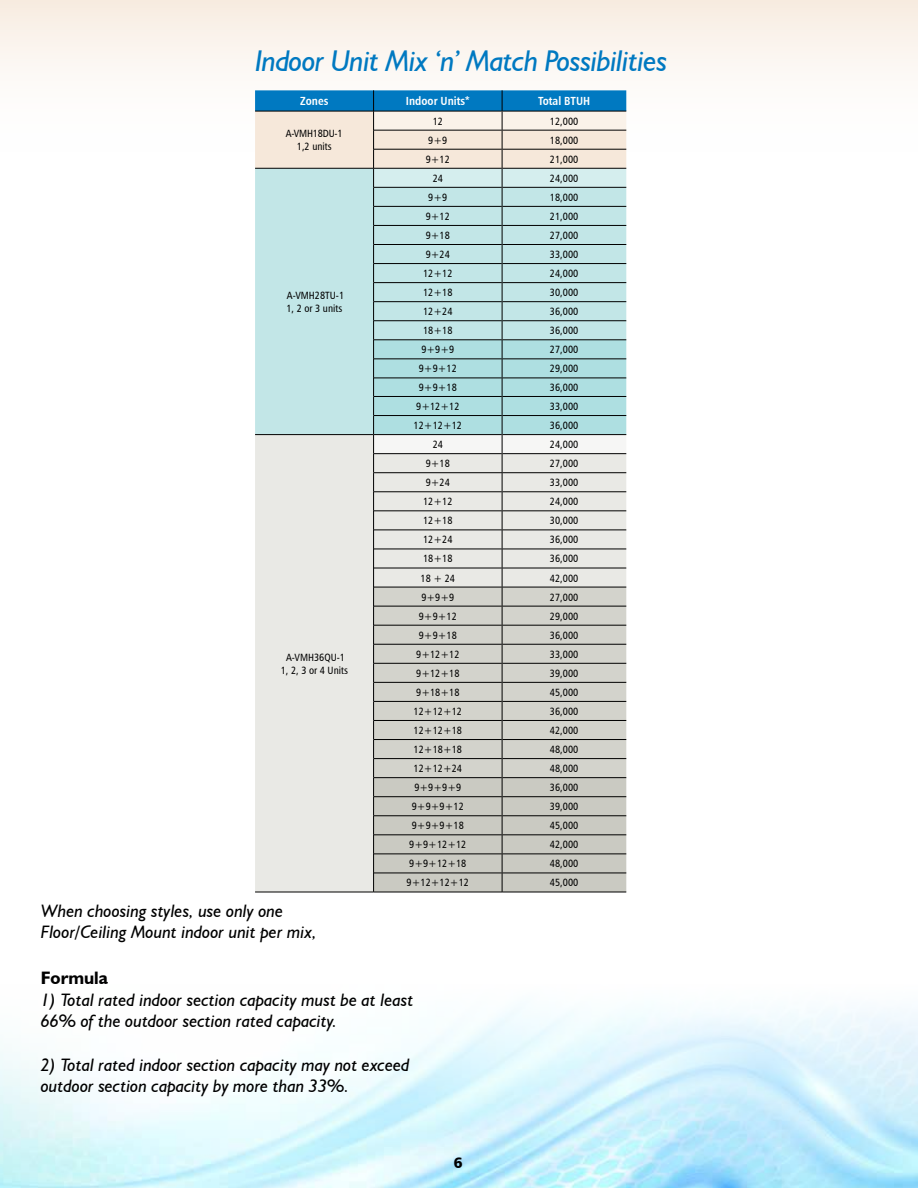
<style>
.page{position:relative;width:918px;height:1188px;background:#fff}
.page>*{position:absolute;margin:0;border:0;box-sizing:border-box;transform-origin:0 0}
.t1{font:italic 30px "Humanist 521 BT";letter-spacing:-.02em;color:#0079c1}
.t2{font:italic 18px/21.6px "Humanist 521 BT";color:#000}
.t3{font:700 18px "Humanist 521 BT";color:#000}
.t4{font:15px "Humanist 777 BT Black B";color:#000}
.t5{font:11.7px "Humanist 777 BT Bold Condensed B";color:#fff}
.t6{font:10.5px/12.6px "Humanist 777 BT Roman Condensed B";color:#000}
.t7{font:10.5px/12.6px "Humanist 777 BT Roman Condensed B";letter-spacing:-.02em;color:#000;text-align:center}
</style>
<div class="page">
<img style="left:0;top:1006px;width:918px;height:182px">
<div style="left:0;top:0;width:918px;height:157px;background:linear-gradient(to bottom,#f8eee4,#fff)"></div>
<hr style="left:255px;top:892px;width:119px;height:1px;background:#000">
<hr style="left:374px;top:892px;width:128px;height:1px;background:#000">
<hr style="left:502px;top:892px;width:124px;height:1px;background:#000">
<svg style="left:255px;top:90px;width:371px;height:802px;background:#c6d5d3"></svg>
<h1 class="t1" style="left:255px;top:49px;width:414px">Indoor Unit Mix ‘n’ Match Possibilities</h1>
<p class="t5" style="left:300px;top:96px;width:30px">Zones</p>
<p class="t5" style="left:406px;top:96px;width:65px">Indoor Units*</p>
<p class="t5" style="left:538px;top:96px;width:54px">Total BTUH</p>
<p class="t7" style="left:286px;top:128px;width:58px">A-VMH18DU-1<br>1,2 units</p>
<p class="t6" style="left:433px;top:116px;width:12px">12</p>
<p class="t6" style="left:550px;top:116px;width:30px">12,000</p>
<p class="t6" style="left:428px;top:135px;width:21px">9+9</p>
<p class="t6" style="left:550px;top:135px;width:30px">18,000</p>
<p class="t6" style="left:426px;top:154px;width:26px">9+12</p>
<p class="t6" style="left:550px;top:154px;width:30px">21,000</p>
<p class="t6" style="left:286px;top:290px;width:59px">A-VMH28TU-1<br>1, 2 or 3 units</p>
<p class="t6" style="left:281px;top:652px;width:69px;text-align:center">A-VMH36QU-1<br>1, 2, 3 or 4 Units</p>
<h2 class="t2" style="left:41px;top:902px;width:277px">When choosing styles, use only one<br>Floor/Ceiling Mount indoor unit per mix,</h2>
<p class="t6" style="left:433px;top:173px;width:12px">24</p>
<p class="t6" style="left:550px;top:173px;width:30px">24,000</p>
<p class="t6" style="left:428px;top:192px;width:21px">9+9</p>
<p class="t6" style="left:550px;top:192px;width:30px">18,000</p>
<p class="t6" style="left:426px;top:211px;width:26px">9+12</p>
<p class="t6" style="left:550px;top:211px;width:30px">21,000</p>
<p class="t6" style="left:426px;top:230px;width:26px">9+18</p>
<p class="t6" style="left:550px;top:230px;width:30px">27,000</p>
<p class="t6" style="left:426px;top:249px;width:26px">9+24</p>
<p class="t6" style="left:550px;top:249px;width:30px">33,000</p>
<p class="t6" style="left:423px;top:268px;width:31px">12+12</p>
<p class="t6" style="left:550px;top:268px;width:30px">24,000</p>
<p class="t6" style="left:423px;top:287px;width:31px">12+18</p>
<p class="t6" style="left:550px;top:287px;width:30px">30,000</p>
<p class="t6" style="left:423px;top:306px;width:31px">12+24</p>
<p class="t6" style="left:550px;top:306px;width:30px">36,000</p>
<p class="t6" style="left:423px;top:325px;width:31px">18+18</p>
<p class="t6" style="left:550px;top:325px;width:30px">36,000</p>
<p class="t6" style="left:421px;top:344px;width:34px">9+9+9</p>
<p class="t6" style="left:550px;top:344px;width:30px">27,000</p>
<p class="t6" style="left:419px;top:363px;width:40px">9+9+12</p>
<p class="t6" style="left:550px;top:363px;width:30px">29,000</p>
<p class="t6" style="left:419px;top:382px;width:40px">9+9+18</p>
<p class="t6" style="left:550px;top:382px;width:30px">36,000</p>
<p class="t6" style="left:416px;top:401px;width:45px">9+12+12</p>
<p class="t6" style="left:550px;top:401px;width:30px">33,000</p>
<p class="t6" style="left:414px;top:420px;width:50px">12+12+12</p>
<p class="t6" style="left:550px;top:420px;width:30px">36,000</p>
<p class="t6" style="left:433px;top:439px;width:12px">24</p>
<p class="t6" style="left:550px;top:439px;width:30px">24,000</p>
<p class="t6" style="left:426px;top:458px;width:26px">9+18</p>
<p class="t6" style="left:550px;top:458px;width:30px">27,000</p>
<p class="t6" style="left:426px;top:477px;width:26px">9+24</p>
<p class="t6" style="left:550px;top:477px;width:30px">33,000</p>
<p class="t6" style="left:423px;top:496px;width:31px">12+12</p>
<p class="t6" style="left:550px;top:496px;width:30px">24,000</p>
<p class="t6" style="left:423px;top:515px;width:31px">12+18</p>
<p class="t6" style="left:550px;top:515px;width:30px">30,000</p>
<p class="t6" style="left:423px;top:534px;width:31px">12+24</p>
<p class="t6" style="left:550px;top:534px;width:30px">36,000</p>
<p class="t6" style="left:423px;top:553px;width:31px">18+18</p>
<p class="t6" style="left:550px;top:553px;width:30px">36,000</p>
<p class="t6" style="left:421px;top:572px;width:36px">18 + 24</p>
<p class="t6" style="left:550px;top:572px;width:30px">42,000</p>
<p class="t6" style="left:421px;top:591px;width:34px">9+9+9</p>
<p class="t6" style="left:550px;top:591px;width:30px">27,000</p>
<p class="t6" style="left:419px;top:611px;width:40px">9+9+12</p>
<p class="t6" style="left:550px;top:611px;width:30px">29,000</p>
<p class="t6" style="left:419px;top:630px;width:40px">9+9+18</p>
<p class="t6" style="left:550px;top:630px;width:30px">36,000</p>
<p class="t6" style="left:416px;top:649px;width:45px">9+12+12</p>
<p class="t6" style="left:550px;top:649px;width:30px">33,000</p>
<p class="t6" style="left:416px;top:668px;width:45px">9+12+18</p>
<p class="t6" style="left:550px;top:668px;width:30px">39,000</p>
<p class="t6" style="left:416px;top:687px;width:45px">9+18+18</p>
<p class="t6" style="left:550px;top:687px;width:30px">45,000</p>
<p class="t6" style="left:414px;top:706px;width:50px">12+12+12</p>
<p class="t6" style="left:550px;top:706px;width:30px">36,000</p>
<p class="t6" style="left:414px;top:725px;width:50px">12+12+18</p>
<p class="t6" style="left:550px;top:725px;width:30px">42,000</p>
<p class="t6" style="left:414px;top:744px;width:50px">12+18+18</p>
<p class="t6" style="left:550px;top:744px;width:30px">48,000</p>
<p class="t6" style="left:414px;top:763px;width:50px">12+12+24</p>
<p class="t6" style="left:550px;top:763px;width:30px">48,000</p>
<p class="t6" style="left:414px;top:782px;width:48px">9+9+9+9</p>
<p class="t6" style="left:550px;top:782px;width:30px">36,000</p>
<p class="t6" style="left:412px;top:801px;width:54px">9+9+9+12</p>
<p class="t6" style="left:550px;top:801px;width:30px">39,000</p>
<p class="t6" style="left:412px;top:820px;width:54px">9+9+9+18</p>
<p class="t6" style="left:550px;top:820px;width:30px">45,000</p>
<p class="t6" style="left:409px;top:839px;width:59px">9+9+12+12</p>
<p class="t6" style="left:550px;top:839px;width:30px">42,000</p>
<p class="t6" style="left:409px;top:858px;width:59px">9+9+12+18</p>
<p class="t6" style="left:550px;top:858px;width:30px">48,000</p>
<p class="t6" style="left:407px;top:877px;width:64px">9+12+12+12</p>
<p class="t6" style="left:550px;top:877px;width:30px">45,000</p>
<h2 class="t3" style="left:41px;top:971px;width:69px">Formula</h2>
<h2 class="t2" style="left:41px;top:991px;width:374px">1) Total rated indoor section capacity must be at least<br>66% of the outdoor section rated capacity.</h2>
<h2 class="t2" style="left:41px;top:1055px;width:370px">2) Total rated indoor section capacity may not exceed outdoor section capacity by more than 33%.</h2>
<h3 class="t4" style="left:453px;top:1157px;width:11px">6</h3>
</div>
